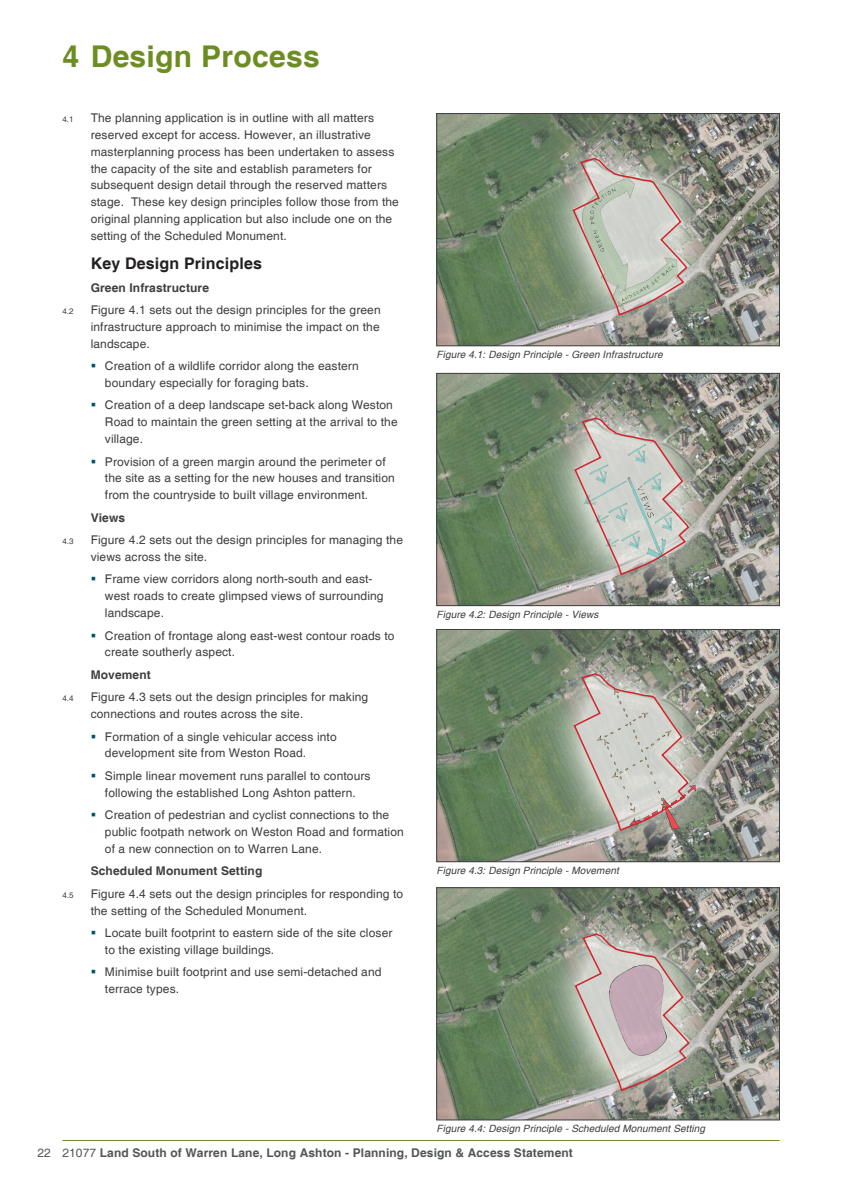
<style>
.page{position:relative;width:842px;height:1191px;background:#fff}
.page>*{position:absolute;margin:0;border:0;box-sizing:border-box;transform-origin:0 0}
.t1{font:700 30px "Helvetica";letter-spacing:.01em;color:#6d8d23}
.Heading{font:700 16px "Helvetica";letter-spacing:.01em;color:#231f20}
.t2{font:12px/16.8px "Helvetica";letter-spacing:.01em;color:#3e3e3f}
.t3{font:700 12px "Helvetica";letter-spacing:.01em;color:#545557}
.Subheading{font:700 12px "Helvetica";letter-spacing:.01em;color:#3e3e3f}
.t4{font:italic 10px "Helvetica";letter-spacing:.01em;color:#3e3e3f}
.t5{font:8px "Helvetica";color:#3e3e3f}
.s1{font-weight:400}
</style>
<div class="page">
<hr style="left:62px;top:1140px;width:718px;height:1px;background:#6d8d23">
<img style="left:438px;top:115px;width:340px;height:229px">
<div style="left:436px;top:113px;width:344px;height:233px;border:1px solid #3e3e3f"></div>
<img style="left:438px;top:375px;width:340px;height:229px">
<div style="left:436px;top:373px;width:344px;height:233px;border:1px solid #3e3e3f"></div>
<img style="left:438px;top:631px;width:340px;height:229px">
<div style="left:436px;top:629px;width:344px;height:233px;border:1px solid #3e3e3f"></div>
<img style="left:438px;top:889px;width:340px;height:229px">
<div style="left:436px;top:887px;width:344px;height:233px;border:1px solid #3e3e3f"></div>
<svg style="left:571px;top:159px;width:116px;height:165px;background:#b7b7ac"></svg>
<svg style="left:573px;top:418px;width:116px;height:166px;background:#b9b9b1"></svg>
<svg style="left:572px;top:674px;width:116px;height:166px;background:#bcb8af"></svg>
<svg style="left:574px;top:934px;width:115px;height:166px;background:#bbb1ad"></svg>
<p class="t1" style="left:62px;top:38px;width:259px">4 Design Process</p>
<p class="t5" style="left:62px;top:115px;width:13px">4.1</p>
<p class="t2" style="left:91px;top:110px;width:310px">The planning application is in outline with all matters reserved except for access. However, an illustrative masterplanning process has been undertaken to assess the capacity of the site and establish parameters for subsequent design detail through the reserved matters stage. These key design principles follow those from the original planning application but also include one on the setting of the Scheduled Monument.</p>
<p class="Heading" style="left:91px;top:254px;width:173px">Key Design Principles</p>
<p class="Subheading" style="left:91px;top:280px;width:120px">Green Infrastructure</p>
<p class="t5" style="left:62px;top:307px;width:13px">4.2</p>
<p class="t2" style="left:91px;top:302px;width:291px;text-align:justify">Figure 4.1 sets out the design principles for the green infrastructure approach to minimise the impact on the landscape.</p>
<p class="t2" style="left:105px;top:358px;width:255px">Creation of a wildlife corridor along the eastern boundary especially for foraging bats.</p>
<p class="t2" style="left:105px;top:397px;width:294px">Creation of a deep landscape set-back along Weston<br>Road to maintain the green setting at the arrival to the village.</p>
<p class="t2" style="left:105px;top:453px;width:291px">Provision of a green margin around the perimeter of the site as a setting for the new houses and transition from the countryside to built village environment.</p>
<p class="Subheading" style="left:91px;top:510px;width:36px">Views</p>
<p class="t5" style="left:62px;top:537px;width:13px">4.3</p>
<p class="t2" style="left:91px;top:532px;width:314px">Figure 4.2 sets out the design principles for managing the views across the site.</p>
<p class="t2" style="left:105px;top:571px;width:280px">Frame view corridors along north-south and east&shy;west roads to create glimpsed views of surrounding landscape.</p>
<p class="t2" style="left:105px;top:627px;width:291px">Creation of frontage along east-west contour roads to create southerly aspect.</p>
<p class="Subheading" style="left:91px;top:667px;width:62px">Movement</p>
<p class="t5" style="left:62px;top:694px;width:13px">4.4</p>
<p class="t2" style="left:91px;top:689px;width:279px">Figure 4.3 sets out the design principles for making connections and routes across the site.</p>
<p class="t2" style="left:105px;top:728px;width:233px">Formation of a single vehicular access into development site from Weston Road.</p>
<p class="t2" style="left:105px;top:767px;width:267px">Simple linear movement runs parallel to contours following the established Long Ashton pattern.</p>
<p class="t2" style="left:105px;top:807px;width:300px">Creation of pedestrian and cyclist connections to the public footpath network on Weston Road and formation of a new connection on to Warren Lane.</p>
<p class="Subheading" style="left:91px;top:863px;width:173px">Scheduled Monument Setting</p>
<p class="t5" style="left:62px;top:890px;width:13px">4.5</p>
<p class="t2" style="left:91px;top:885px;width:314px">Figure 4.4 sets out the design principles for responding to the setting of the Scheduled Monument.</p>
<p class="t2" style="left:105px;top:924px;width:289px">Locate built footprint to eastern side of the site closer to the existing village buildings.</p>
<p class="t2" style="left:105px;top:964px;width:278px">Minimise built footprint and use semi-detached and terrace types.</p>
<p class="t4" style="left:437px;top:349px;width:228px">Figure 4.1: Design Principle - Green Infrastructure</p>
<p class="t4" style="left:437px;top:608px;width:163px">Figure 4.2: Design Principle - Views</p>
<p class="t4" style="left:437px;top:864px;width:184px">Figure 4.3: Design Principle - Movement</p>
<p class="t4" style="left:437px;top:1123px;width:270px">Figure 4.4: Design Principle - Scheduled Monument Setting</p>
<p class="t3" style="left:37px;top:1145px;width:537px"><span class="s1">22 21077</span> Land South of Warren Lane, Long Ashton - Planning, Design &amp; Access Statement</p>
</div>
